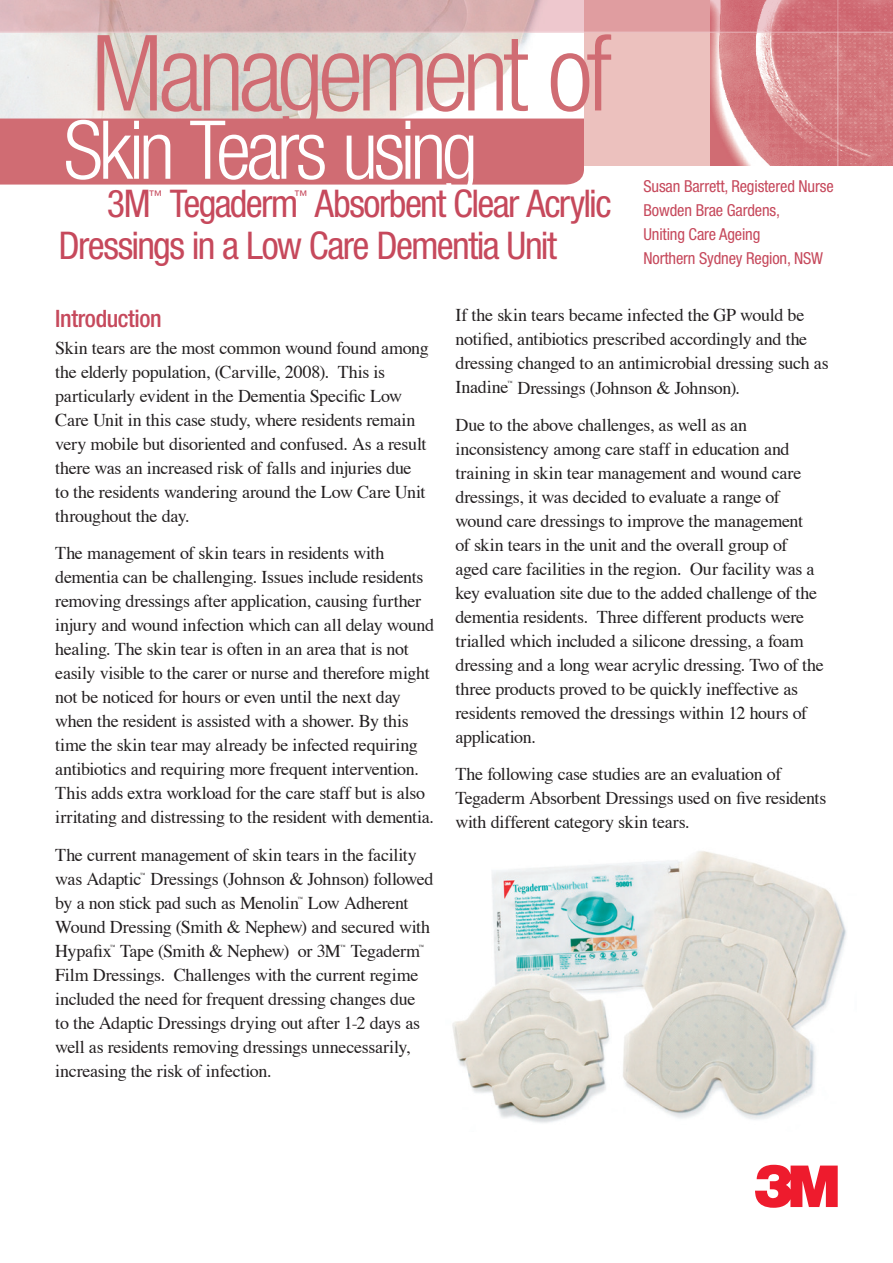
<style>
.page{position:relative;width:893px;height:1263px;background:#fff}
.page>*{position:absolute;margin:0;border:0;box-sizing:border-box;transform-origin:0 0}
.t1{font:300 condensed 105.45px "Helvetica Neue";letter-spacing:-.055em;color:#d06c73}
.t2{font:300 condensed 81.3px "Helvetica Neue";letter-spacing:-.055em;color:#fff}
.t3{font:condensed 38.25px "Helvetica Neue";letter-spacing:-.04em;color:#c6495c}
.t4{font:500 condensed 24px "Helvetica Neue";letter-spacing:-.015em;color:#c6495c}
.t5{font:18px/24px "Times";letter-spacing:-.02em;color:#231f20}
.t6{font:condensed 16.5px/24px "Helvetica Neue";letter-spacing:-.01em;color:#c6495c}
.t7{font:condensed 13.35px "Helvetica Neue";color:#c6495c}
.t8{font:6.3px "Times";color:#231f20}
</style>
<div class="page">
<svg style="left:755px;top:1165px;width:83px;height:43px"></svg>
<div style="left:0;top:0;width:893px;height:166px;background:#ecc1be"></div>
<img style="left:0;top:33px;width:584px;height:86px">
<img style="left:711px;top:33px;width:182px;height:133px">
<div style="left:0;top:119px;width:584px;height:66px;background:#d06c73"></div>
<hr style="left:837px;top:0;width:1px;height:193px;background:#fff">
<svg style="left:0;top:0;width:893px;height:32px"></svg>
<hr style="left:0;top:32px;width:893px;height:1px;background:#fff">
<img style="left:452px;top:851px;width:395px;height:272px">
<h1 class="t1" style="left:91px;top:13px;width:522px">Management of</h1>
<h2 class="t2" style="left:64px;top:103px;width:416px">Skin Tears using</h2>
<h3 class="t3" style="left:107px;top:182px;width:45px">3M</h3>
<p class="t7" style="left:149px;top:188px;width:15px">™</p>
<h3 class="t3" style="left:170px;top:182px;width:443px">Tegaderm Absorbent Clear Acrylic</h3>
<p class="t7" style="left:294px;top:188px;width:15px">™</p>
<h3 class="t3" style="left:59px;top:224px;width:500px">Dressings in a Low Care Dementia Unit</h3>
<p class="t6" style="left:643px;top:174px;width:192px">Susan Barrett, Registered Nurse<br>Bowden Brae Gardens,<br>Uniting Care Ageing<br>Northern Sydney Region, NSW</p>
<h3 class="t4" style="left:55px;top:304px;width:108px">Introduction</h3>
<p class="t5" style="left:55px;top:334px;width:375px">Skin tears are the most common wound found among the elderly population, (Carville, 2008). This is particularly evident in the Dementia Specific Low Care Unit in this case study, where residents remain very mobile but disoriented and confused. As a result there was an increased risk of falls and injuries due to the residents wandering around the Low Care Unit throughout the day.</p>
<p class="t5" style="left:55px;top:540px;width:380px">The management of skin tears in residents with dementia can be challenging. Issues include residents removing dressings after application, causing further injury and wound infection which can all delay wound healing. The skin tear is often in an area that is not easily visible to the carer or nurse and therefore might not be noticed for hours or even until the next day when the resident is assisted with a shower. By this time the skin tear may already be infected requiring antibiotics and requiring more frequent intervention.<br>This adds extra workload for the care staff but is also irritating and distressing to the resident with dementia.</p>
<p class="t5" style="left:55px;top:841px;width:363px">The current management of skin tears in the facility was Adaptic</p>
<p class="t5" style="left:55px;top:865px;width:380px;text-indent:95px">Dressings (Johnson &amp; Johnson) followed by a non stick pad such as Menolin</p>
<p class="t8" style="left:140px;top:869px;width:8px">™</p>
<p class="t5" style="left:55px;top:889px;width:376px;text-indent:253px">Low Adherent<br>Wound Dressing (Smith &amp; Nephew) and secured with<br>Hypafix</p>
<p class="t8" style="left:297px;top:893px;width:8px">™</p>
<p class="t8" style="left:110px;top:941px;width:8px">™</p>
<p class="t5" style="left:120px;top:937px;width:222px">Tape (Smith &amp; Nephew) or 3M</p>
<p class="t8" style="left:340px;top:941px;width:8px">™</p>
<p class="t5" style="left:351px;top:937px;width:71px">Tegaderm</p>
<p class="t8" style="left:418px;top:941px;width:8px">™</p>
<p class="t5" style="left:55px;top:961px;width:366px">Film Dressings. Challenges with the current regime included the need for frequent dressing changes due to the Adaptic Dressings drying out after 1-2 days as well as residents removing dressings unnecessarily, increasing the risk of infection.</p>
<p class="t5" style="left:455px;top:302px;width:375px">If the skin tears became infected the GP would be notified, antibiotics prescribed accordingly and the dressing changed to an antimicrobial dressing such as Inadine</p>
<p class="t5" style="left:455px;top:367px;width:293px;line-height:37.5px;text-indent:62px">Dressings (Johnson &amp; Johnson).<br>Due to the above challenges, as well as an</p>
<p class="t5" style="left:455px;top:435px;width:370px">inconsistency among care staff in education and training in skin tear management and wound care dressings, it was decided to evaluate a range of wound care dressings to improve the management<br>of skin tears in the unit and the overall group of aged care facilities in the region. Our facility was a key evaluation site due to the added challenge of the dementia residents. Three different products were trialled which included a silicone dressing, a foam dressing and a long wear acrylic dressing. Two of the three products proved to be quickly ineffective as residents removed the dressings within 12 hours of application.</p>
<p class="t5" style="left:455px;top:761px;width:372px">The following case studies are an evaluation of<br>Tegaderm Absorbent Dressings used on five residents with different category skin tears.</p>
<p class="t8" style="left:507px;top:377px;width:8px">™</p>
</div>
